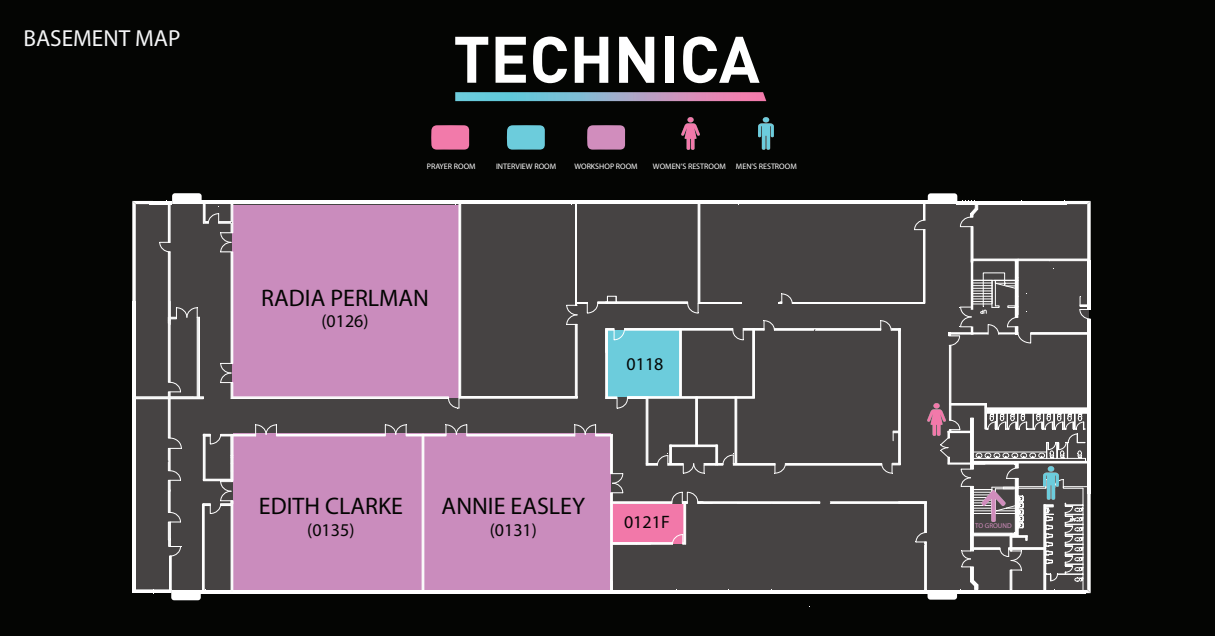
<style>
.page{position:relative;width:1215px;height:636px;background:#fff}
.page>*{position:absolute;margin:0;border:0;box-sizing:border-box;transform-origin:0 0}
.t1{font:700 24px "DIN Pro";color:#040503}
.t2{font:700 23.3px "DIN Pro";color:#f4f5f6}
.t3{font:700 18px "DIN Pro";color:#040503}
.t4{font:700 18px "DIN Pro";color:#040605}
.t5{font:700 8px "DIN Pro";color:#fff}
.t6{font:7px "Myriad Pro";color:#d18dbd}
</style>
<div class="page">
<div style="left:0;top:0;width:1214px;height:636px;background:#040503"></div>
<div style="left:171px;top:586px;width:30px;height:14px;background:#fff;border-radius:3px"></div>
<div style="left:927px;top:193px;width:30px;height:15px;background:#fff;border-radius:3px"></div>
<div style="left:927px;top:585px;width:30px;height:15px;background:#fff;border-radius:3px"></div>
<div style="left:172px;top:193px;width:30px;height:15px;background:#fff;border-radius:3px"></div>
<div style="left:136px;top:204px;width:953px;height:386px;background:#464343"></div>
<div style="left:233px;top:434px;width:377px;height:157px;background:#ca8cbd"></div>
<div style="left:607px;top:330px;width:73px;height:66px;background:#6cccdc"></div>
<div style="left:610px;top:504px;width:73px;height:40px;background:#f278a9"></div>
<hr style="left:610px;top:493px;width:2px;height:99px;background:#fff">
<div style="left:169px;top:556px;width:2px;height:34px;border:1px solid #fff"></div>
<hr style="left:149px;top:201px;width:23px;height:3px;background:#fff">
<div style="left:815px;top:328px;width:66px;height:2px;background:#fff;border:1px solid #fff"></div>
<hr style="left:200px;top:201px;width:728px;height:3px;background:#fff">
<hr style="left:132px;top:399px;width:4px;height:62px;background:#fff">
<hr style="left:132px;top:490px;width:4px;height:102px;background:#fff">
<hr style="left:132px;top:461px;width:4px;height:29px;background:#fff">
<hr style="left:132px;top:301px;width:4px;height:98px;background:#fff">
<svg style="left:132px;top:201px;width:21px;height:100px"></svg>
<hr style="left:168px;top:522px;width:3px;height:18px;background:#f0f1f1">
<hr style="left:168px;top:398px;width:2px;height:40px;background:#f0f1f1">
<hr style="left:220px;top:434px;width:36px;height:2px;background:#fff">
<hr style="left:466px;top:434px;width:109px;height:2px;background:#fff">
<div style="left:276px;top:434px;width:109px;height:2px;border:1px solid #fff"></div>
<hr style="left:597px;top:302px;width:20px;height:2px;background:#fff">
<hr style="left:1087px;top:319px;width:3px;height:174px;background:#fff">
<hr style="left:949px;top:345px;width:2px;height:59px;background:#fff">
<svg style="left:612px;top:544px;width:40px;height:1px"></svg>
<svg style="left:168px;top:538px;width:14px;height:18px"></svg>
<svg style="left:732px;top:329px;width:12px;height:12px"></svg>
<svg style="left:445px;top:424px;width:23px;height:11px"></svg>
<svg style="left:385px;top:424px;width:22px;height:11px"></svg>
<svg style="left:255px;top:424px;width:22px;height:12px"></svg>
<svg style="left:168px;top:438px;width:14px;height:85px"></svg>
<svg style="left:763px;top:320px;width:52px;height:11px"></svg>
<svg style="left:774px;top:463px;width:11px;height:11px"></svg>
<svg style="left:672px;top:534px;width:14px;height:11px"></svg>
<svg style="left:605px;top:296px;width:94px;height:18px"></svg>
<svg style="left:898px;top:501px;width:28px;height:93px"></svg>
<svg style="left:574px;top:424px;width:49px;height:70px"></svg>
<svg style="left:159px;top:201px;width:302px;height:208px"></svg>
<hr style="left:200px;top:590px;width:728px;height:3px;background:#fff">
<hr style="left:575px;top:204px;width:2px;height:101px;background:#fff">
<svg style="left:566px;top:302px;width:32px;height:97px"></svg>
<div style="left:459px;top:397px;width:118px;height:1px;border:1px solid #fff"></div>
<div style="left:197px;top:317px;width:3px;height:82px;background:#f0f1f1;border:1px solid #fff"></div>
<div style="left:133px;top:397px;width:70px;height:2px;background:#f0f1f1;border:1px solid #fff"></div>
<div style="left:132px;top:590px;width:39px;height:3px;border:1px solid #fff"></div>
<div style="left:231px;top:501px;width:2px;height:90px;border:1px solid #fff"></div>
<div style="left:202px;top:504px;width:2px;height:89px;border:1px solid #fff"></div>
<svg style="left:203px;top:434px;width:31px;height:80px"></svg>
<div style="left:422px;top:434px;width:2px;height:156px;border:1px solid #fff"></div>
<div style="left:406px;top:434px;width:40px;height:2px;border:1px solid #fff"></div>
<div style="left:698px;top:203px;width:2px;height:101px;border:1px solid #fff"></div>
<hr style="left:698px;top:302px;width:43px;height:2px;background:#fff">
<hr style="left:792px;top:302px;width:133px;height:1px;background:#fff">
<svg style="left:778px;top:294px;width:14px;height:10px"></svg>
<hr style="left:923px;top:229px;width:2px;height:74px;background:#fff">
<svg style="left:914px;top:204px;width:11px;height:27px"></svg>
<svg style="left:948px;top:201px;width:142px;height:145px"></svg>
<svg style="left:940px;top:403px;width:150px;height:191px"></svg>
<div style="left:830px;top:502px;width:96px;height:2px;background:#fff;border:1px solid #fff"></div>
<div style="left:697px;top:502px;width:123px;height:2px;background:#fff;border:1px solid #fff"></div>
<div style="left:610px;top:502px;width:62px;height:2px;background:#fff;border:1px solid #fff"></div>
<svg style="left:671px;top:492px;width:41px;height:12px"></svg>
<div style="left:612px;top:542px;width:60px;height:2px;background:#fff;border:1px solid #fff"></div>
<div style="left:683px;top:502px;width:3px;height:42px;background:#fff;border:1px solid #fff"></div>
<div style="left:898px;top:328px;width:2px;height:136px;background:#fff;border:1px solid #fff"></div>
<div style="left:752px;top:328px;width:2px;height:70px;background:#fff;border:1px solid #fff"></div>
<div style="left:679px;top:328px;width:2px;height:70px;background:#fff;border:1px solid #fff"></div>
<div style="left:605px;top:328px;width:2px;height:71px;background:#fff;border:1px solid #fff"></div>
<div style="left:735px;top:397px;width:2px;height:68px;background:#fff;border:1px solid #fff"></div>
<div style="left:695px;top:397px;width:2px;height:50px;background:#fff;border:1px solid #fff"></div>
<div style="left:646px;top:398px;width:2px;height:67px;background:#fff;border:1px solid #fff"></div>
<hr style="left:785px;top:463px;width:97px;height:2px;background:#fff">
<svg style="left:881px;top:463px;width:20px;height:11px"></svg>
<svg style="left:893px;top:431px;width:6px;height:10px"></svg>
<hr style="left:733px;top:463px;width:42px;height:2px;background:#fff">
<svg style="left:646px;top:454px;width:88px;height:20px"></svg>
<hr style="left:669px;top:445px;width:48px;height:2px;background:#fff">
<div style="left:715px;top:445px;width:2px;height:20px;background:#fff;border:1px solid #fff"></div>
<div style="left:669px;top:445px;width:2px;height:20px;background:#fff;border:1px solid #fff"></div>
<div style="left:627px;top:396px;width:127px;height:2px;background:#fff;border:1px solid #fff"></div>
<svg style="left:605px;top:397px;width:43px;height:12px"></svg>
<hr style="left:624px;top:328px;width:109px;height:2px;background:#fff">
<svg style="left:605px;top:328px;width:20px;height:24px"></svg>
<hr style="left:743px;top:328px;width:21px;height:2px;background:#fff">
<svg style="left:880px;top:320px;width:21px;height:12px"></svg>
<svg style="left:455px;top:37px;width:33px;height:46px"></svg>
<svg style="left:495px;top:37px;width:31px;height:46px"></svg>
<svg style="left:533px;top:37px;width:34px;height:46px"></svg>
<svg style="left:575px;top:37px;width:33px;height:46px"></svg>
<svg style="left:619px;top:37px;width:35px;height:46px"></svg>
<div style="left:665px;top:37px;width:9px;height:46px;background:#fff"></div>
<svg style="left:683px;top:37px;width:76px;height:46px"></svg>
<svg style="left:455px;top:92px;width:311px;height:9px;background:#9da7c4"></svg>
<img style="left:927px;top:404px;width:18px;height:32px">
<img style="left:1043px;top:467px;width:15px;height:32px">
<img style="left:979px;top:490px;width:28px;height:31px">
<svg style="left:431px;top:125px;width:38px;height:25px"></svg>
<svg style="left:507px;top:125px;width:38px;height:25px"></svg>
<svg style="left:587px;top:125px;width:38px;height:25px"></svg>
<img style="left:681px;top:118px;width:18px;height:32px">
<img style="left:759px;top:117px;width:15px;height:33px">
<h2 class="t2" style="left:23px;top:24px;width:159px">BASEMENT MAP</h2>
<p class="t5" style="left:427px;top:161px;width:50px">PRAYER ROOM</p>
<p class="t5" style="left:496px;top:161px;width:62px">INTERVIEW ROOM</p>
<p class="t5" style="left:574px;top:161px;width:65px">WORKSHOP ROOM</p>
<p class="t5" style="left:653px;top:161px;width:145px">WOMEN’S RESTROOM MEN’S RESTROOM</p>
<h1 class="t1" style="left:261px;top:283px;width:169px">RADIA PERLMAN</h1>
<h3 class="t3" style="left:321px;top:310px;width:49px">(0126)</h3>
<h3 class="t4" style="left:626px;top:353px;width:38px">0118</h3>
<h1 class="t1" style="left:259px;top:492px;width:145px">EDITH CLARKE</h1>
<h3 class="t3" style="left:307px;top:519px;width:49px">(0135)</h3>
<h1 class="t1" style="left:441px;top:491px;width:145px">ANNIE EASLEY</h1>
<h3 class="t3" style="left:490px;top:518px;width:49px">(0131)</h3>
<h3 class="t3" style="left:624px;top:511px;width:47px">0121F</h3>
<p class="t6" style="left:975px;top:521px;width:38px">TO GROUND</p>
</div>
